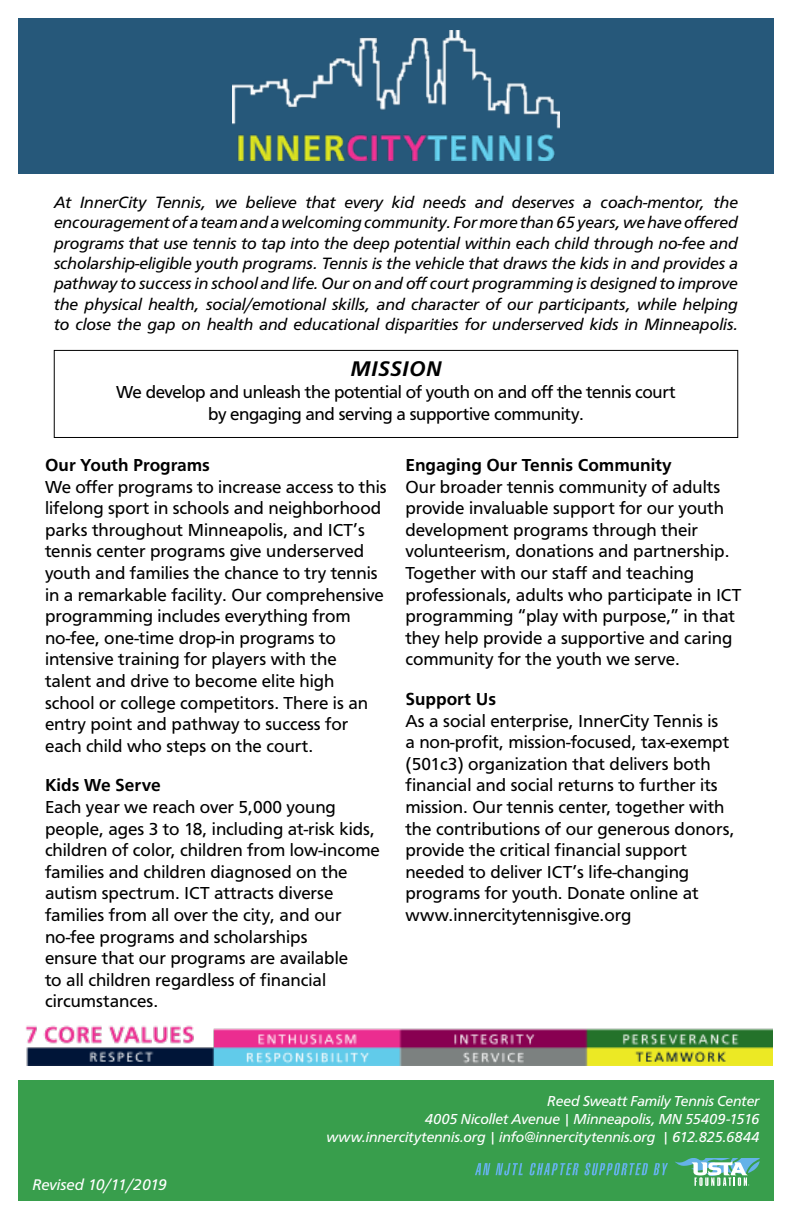
<style>
.page{position:relative;width:792px;height:1224px;background:#fff}
.page>*{position:absolute;margin:0;border:0;box-sizing:border-box;transform-origin:0 0}
.t1{font:italic 700 22px "Carto Gothic Std";letter-spacing:.03em;color:#000}
.t2{font:18px/21.6px "Carto Gothic Std";color:#000}
.t3{font:18px/21.6px "Carto Gothic Std";letter-spacing:-.02em;color:#000;text-align:center}
.t4{font:700 18px "Carto Gothic Std";color:#000}
.t5{font:italic 17px/20.4px "Carto Gothic Std";color:#000;text-align:justify}
.t6{font:italic 16px "Carto Gothic Std";letter-spacing:-.01em;color:#fff}
.t7{font:italic 15px/18px "Carto Gothic Std";letter-spacing:-.01em;color:#fff;text-align:right}
</style>
<div class="page">
<div style="left:18px;top:1081px;width:756px;height:120px;background:#389e4c"></div>
<div style="left:18px;top:19px;width:756px;height:155px;background:#26587a"></div>
<svg style="left:675px;top:1159px;width:85px;height:27px"></svg>
<svg style="left:475px;top:1163px;width:15px;height:12px"></svg>
<svg style="left:496px;top:1163px;width:27px;height:12px"></svg>
<svg style="left:529px;top:1163px;width:139px;height:12px"></svg>
<img style="left:232px;top:30px;width:328px;height:131px">
<img style="left:26px;top:1025px;width:747px;height:41px">
<div style="left:54px;top:350px;width:684px;height:88px;border:1px solid #000"></div>
<p class="t5" style="left:54px;top:192px;width:686px">At InnerCity Tennis, we believe that every kid needs and deserves a coach-mentor, the encouragement of a team and a welcoming community. For more than 65 years, we have offered programs that use tennis to tap into the deep potential within each child through no-fee and scholarship-eligible youth programs. Tennis is the vehicle that draws the kids in and provides a pathway to success in school and life. Our on and off court programming is designed to improve the physical health, social/emotional skills, and character of our participants, while helping to close the gap on health and educational disparities for underserved kids in Minneapolis.</p>
<p class="t1" style="left:351px;top:356px;width:92px">MISSION</p>
<p class="t3" style="left:116px;top:381px;width:561px">We develop and unleash the potential of youth on and off the tennis court by engaging and serving a supportive community.</p>
<p class="t4" style="left:45px;top:455px;width:167px">Our Youth Programs</p>
<p class="t2" style="left:45px;top:476px;width:343px">We offer programs to increase access to this lifelong sport in schools and neighborhood parks throughout Minneapolis, and ICT’s tennis center programs give underserved youth and families the chance to try tennis in a remarkable facility. Our comprehensive programming includes everything from no-fee, one-time drop-in programs to intensive training for players with the talent and drive to become elite high school or college competitors. There is an entry point and pathway to success for each child who steps on the court.</p>
<p class="t4" style="left:45px;top:775px;width:117px">Kids We Serve</p>
<p class="t2" style="left:45px;top:796px;width:336px">Each year we reach over 5,000 young people, ages 3 to 18, including at-risk kids, children of color, children from low-income families and children diagnosed on the autism spectrum. ICT attracts diverse families from all over the city, and our no-fee programs and scholarships<br>ensure that our programs are available<br>to all children regardless of financial circumstances.</p>
<p class="t4" style="left:405px;top:455px;width:268px">Engaging Our Tennis Community</p>
<p class="t2" style="left:405px;top:476px;width:338px">Our broader tennis community of adults provide invaluable support for our youth development programs through their volunteerism, donations and partnership.<br>Together with our staff and teaching professionals, adults who participate in ICT programming “play with purpose,” in that they help provide a supportive and caring community for the youth we serve.</p>
<p class="t4" style="left:405px;top:689px;width:92px">Support Us</p>
<p class="t2" style="left:405px;top:710px;width:331px">As a social enterprise, InnerCity Tennis is<br>a non-profit, mission-focused, tax-exempt (501c3) organization that delivers both financial and social returns to further its mission. Our tennis center, together with the contributions of our generous donors, provide the critical financial support needed to deliver ICT’s life-changing programs for youth. Donate online at www.innercitytennisgive.org</p>
<p class="t6" style="left:32px;top:1176px;width:136px">Revised 10/11/2019</p>
<p class="t7" style="left:326px;top:1092px;width:435px">Reed Sweatt Family Tennis Center<br>4005 Nicollet Avenue | Minneapolis, MN 55409-1516 www.innercitytennis.org | info@innercitytennis.org | 612.825.6844</p>
</div>
